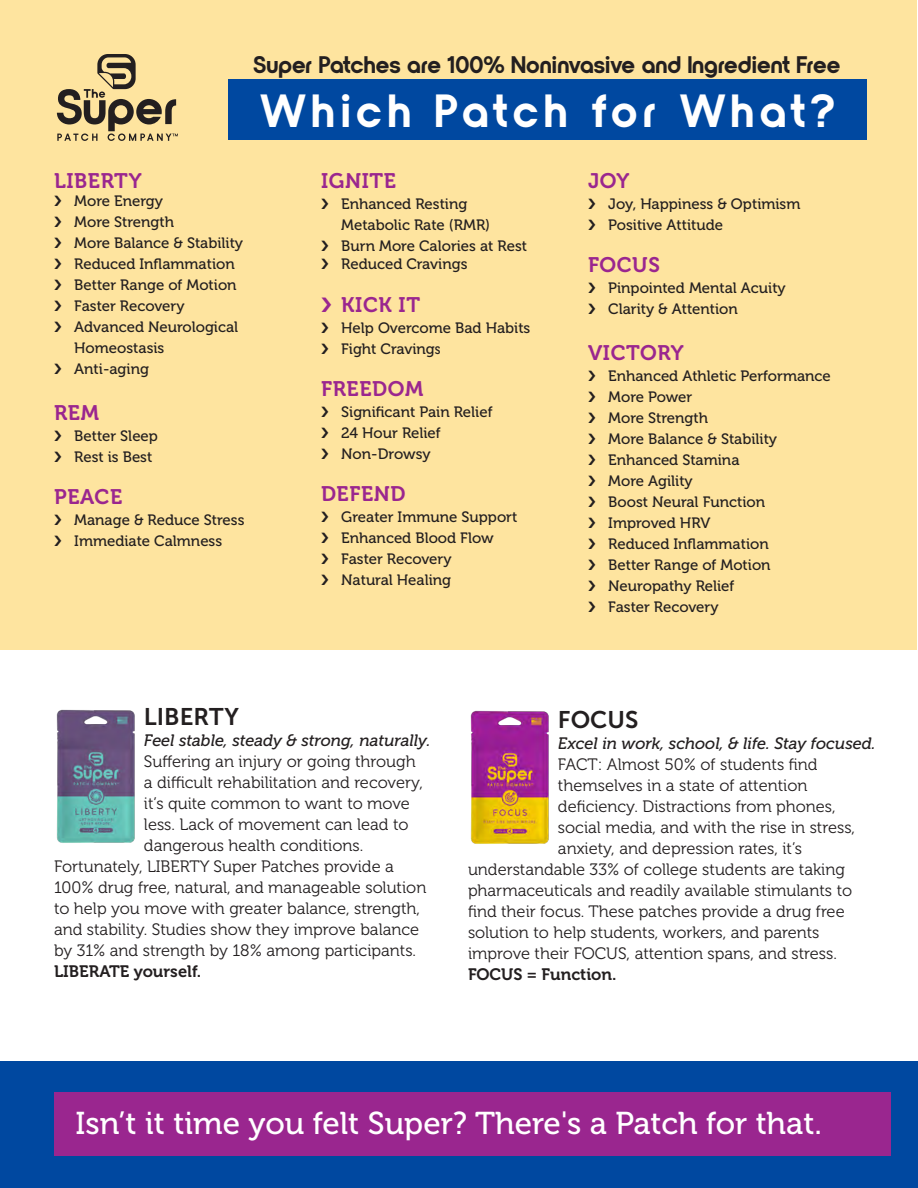
<style>
.page{position:relative;width:918px;height:1188px;background:#fff}
.page>*{position:absolute;margin:0;border:0;box-sizing:border-box;transform-origin:0 0}
.t1{font:700 46.5px "Nordeco";letter-spacing:.12em;color:#fff}
.BODY{font:31.5px "Museo 500";color:#fff}
.t2{font:700 24px "Nordeco";color:#231f20}
.t3{font:24px "Museo Sans 700";color:#231f20}
.Which_Patch_For_What_HEADER{font:21px "Museo 700";letter-spacing:.03em;color:#9a268f}
.BODY-2{font:16.5px "Museo 300";color:#231f20}
.BODY-3{font:italic 16.5px "Museo 500";color:#231f20}
.BODY-4{font:16.5px "Museo 700";color:#231f20}
.t4{font:15px/21px "Museo 500";color:#231f20}
</style>
<div class="page">
<div style="left:0;top:0;width:917px;height:650px;background:#fee49f"></div>
<div style="left:229px;top:80px;width:638px;height:60px;background:#0048a0"></div>
<svg style="left:57px;top:54px;width:121px;height:87px"></svg>
<img style="left:470px;top:710px;width:79px;height:134px">
<img style="left:56px;top:709px;width:79px;height:134px">
<div style="left:0;top:1062px;width:918px;height:126px;background:#0048a0"></div>
<div style="left:54px;top:1092px;width:837px;height:63px;background:#9a268f"></div>
<p class="t2" style="left:253px;top:52px;width:589px">Super Patches are 100% Noninvasive and Ingredient Free</p>
<p class="t1" style="left:261px;top:86px;width:576px">Which Patch for What?</p>
<p class="Which_Patch_For_What_HEADER" style="left:54px;top:169px;width:89px">LIBERTY</p>
<p class="t4" style="left:74px;top:191px;width:90px">More Energy</p>
<p class="t4" style="left:74px;top:212px;width:101px">More Strength</p>
<p class="t4" style="left:74px;top:233px;width:170px">More Balance &amp; Stability</p>
<p class="t4" style="left:74px;top:254px;width:162px">Reduced Inflammation</p>
<p class="t4" style="left:74px;top:275px;width:164px">Better Range of Motion</p>
<p class="t4" style="left:74px;top:296px;width:112px">Faster Recovery</p>
<p class="t4" style="left:74px;top:317px;width:166px">Advanced Neurological<br>Homeostasis</p>
<p class="t4" style="left:74px;top:359px;width:76px">Anti-aging</p>
<p class="Which_Patch_For_What_HEADER" style="left:54px;top:401px;width:46px">REM</p>
<p class="t4" style="left:74px;top:426px;width:85px">Better Sleep</p>
<p class="t4" style="left:74px;top:447px;width:80px">Rest is Best</p>
<p class="Which_Patch_For_What_HEADER" style="left:54px;top:485px;width:70px">PEACE</p>
<p class="t4" style="left:74px;top:510px;width:172px">Manage &amp; Reduce Stress</p>
<p class="t4" style="left:74px;top:531px;width:150px">Immediate Calmness</p>
<p class="Which_Patch_For_What_HEADER" style="left:321px;top:169px;width:77px">IGNITE</p>
<p class="t4" style="left:341px;top:194px;width:150px">Enhanced Resting<br>Metabolic Rate (RMR)</p>
<p class="t4" style="left:341px;top:236px;width:187px">Burn More Calories at Rest</p>
<p class="t4" style="left:341px;top:254px;width:128px">Reduced Cravings</p>
<p class="Which_Patch_For_What_HEADER" style="left:341px;top:293px;width:80px">KICK IT</p>
<p class="t4" style="left:341px;top:318px;width:191px">Help Overcome Bad Habits</p>
<p class="t4" style="left:341px;top:339px;width:101px">Fight Cravings</p>
<p class="Which_Patch_For_What_HEADER" style="left:321px;top:377px;width:104px">FREEDOM</p>
<p class="t4" style="left:341px;top:402px;width:153px">Significant Pain Relief</p>
<p class="t4" style="left:341px;top:423px;width:101px">24 Hour Relief</p>
<p class="t4" style="left:341px;top:444px;width:91px">Non-Drowsy</p>
<p class="Which_Patch_For_What_HEADER" style="left:321px;top:482px;width:86px">DEFEND</p>
<p class="t4" style="left:341px;top:507px;width:178px">Greater Immune Support</p>
<p class="t4" style="left:341px;top:528px;width:154px">Enhanced Blood Flow</p>
<p class="t4" style="left:341px;top:549px;width:112px">Faster Recovery</p>
<p class="t4" style="left:341px;top:570px;width:111px">Natural Healing</p>
<p class="Which_Patch_For_What_HEADER" style="left:588px;top:169px;width:43px">JOY</p>
<p class="t4" style="left:608px;top:194px;width:194px">Joy, Happiness &amp; Optimism</p>
<p class="t4" style="left:608px;top:215px;width:116px">Positive Attitude</p>
<p class="Which_Patch_For_What_HEADER" style="left:588px;top:253px;width:73px">FOCUS</p>
<p class="t4" style="left:608px;top:278px;width:179px">Pinpointed Mental Acuity</p>
<p class="t4" style="left:608px;top:299px;width:131px">Clarity &amp; Attention</p>
<p class="Which_Patch_For_What_HEADER" style="left:588px;top:341px;width:97px">VICTORY</p>
<p class="t4" style="left:608px;top:366px;width:224px">Enhanced Athletic Performance</p>
<p class="t4" style="left:608px;top:387px;width:86px">More Power</p>
<p class="t4" style="left:608px;top:408px;width:101px">More Strength</p>
<p class="t4" style="left:608px;top:429px;width:170px">More Balance &amp; Stability</p>
<p class="t4" style="left:608px;top:450px;width:133px">Enhanced Stamina</p>
<p class="t4" style="left:608px;top:471px;width:86px">More Agility</p>
<p class="t4" style="left:608px;top:492px;width:158px">Boost Neural Function</p>
<p class="t4" style="left:608px;top:513px;width:104px">Improved HRV</p>
<p class="t4" style="left:608px;top:534px;width:162px">Reduced Inflammation</p>
<p class="t4" style="left:608px;top:555px;width:164px">Better Range of Motion</p>
<p class="t4" style="left:608px;top:576px;width:128px">Neuropathy Relief</p>
<p class="t4" style="left:608px;top:597px;width:112px">Faster Recovery</p>
<h2 class="t3" style="left:144px;top:703px;width:97px">LIBERTY</h2>
<p class="BODY-3" style="left:144px;top:731px;width:288px">Feel stable, steady &amp; strong, naturally.</p>
<p class="BODY-2" style="left:144px;top:752px;width:273px">Suffering an injury or going through</p>
<p class="BODY-2" style="left:144px;top:773px;width:280px">a difficult rehabilitation and recovery,</p>
<p class="BODY-2" style="left:144px;top:794px;width:267px">it’s quite common to want to move</p>
<p class="BODY-2" style="left:144px;top:815px;width:266px">less. Lack of movement can lead to</p>
<p class="BODY-2" style="left:144px;top:836px;width:221px">dangerous health conditions.</p>
<p class="BODY-2" style="left:54px;top:857px;width:341px">Fortunately, LIBERTY Super Patches provide a</p>
<p class="BODY-2" style="left:54px;top:878px;width:374px">100% drug free, natural, and manageable solution</p>
<p class="BODY-2" style="left:54px;top:899px;width:368px">to help you move with greater balance, strength,</p>
<p class="BODY-2" style="left:54px;top:920px;width:367px">and stability. Studies show they improve balance</p>
<p class="BODY-2" style="left:54px;top:941px;width:364px">by 31% and strength by 18% among participants.</p>
<p class="BODY-4" style="left:54px;top:962px;width:149px">LIBERATE yourself.</p>
<h2 class="t3" style="left:558px;top:707px;width:82px">FOCUS</h2>
<p class="BODY-3" style="left:558px;top:735px;width:319px">Excel in work, school, &amp; life. Stay focused.</p>
<p class="BODY-2" style="left:558px;top:756px;width:261px">FACT: Almost 50% of students find</p>
<p class="BODY-2" style="left:558px;top:777px;width:251px">themselves in a state of attention</p>
<p class="BODY-2" style="left:558px;top:798px;width:279px">deficiency. Distractions from phones,</p>
<p class="BODY-2" style="left:558px;top:819px;width:299px">social media, and with the rise in stress,</p>
<p class="BODY-2" style="left:558px;top:840px;width:246px">anxiety, and depression rates, it’s</p>
<p class="BODY-2" style="left:468px;top:861px;width:379px">understandable 33% of college students are taking</p>
<p class="BODY-2" style="left:468px;top:882px;width:386px">pharmaceuticals and readily available stimulants to</p>
<p class="BODY-2" style="left:468px;top:903px;width:378px">find their focus. These patches provide a drug free</p>
<p class="BODY-2" style="left:468px;top:924px;width:353px">solution to help students, workers, and parents</p>
<p class="BODY-2" style="left:468px;top:945px;width:371px">improve their FOCUS, attention spans, and stress.</p>
<p class="BODY-4" style="left:468px;top:966px;width:150px">FOCUS = Function.</p>
<p class="BODY" style="left:76px;top:1106px;width:748px">Isn’t it time you felt Super? There's a Patch for that.</p>
</div>
